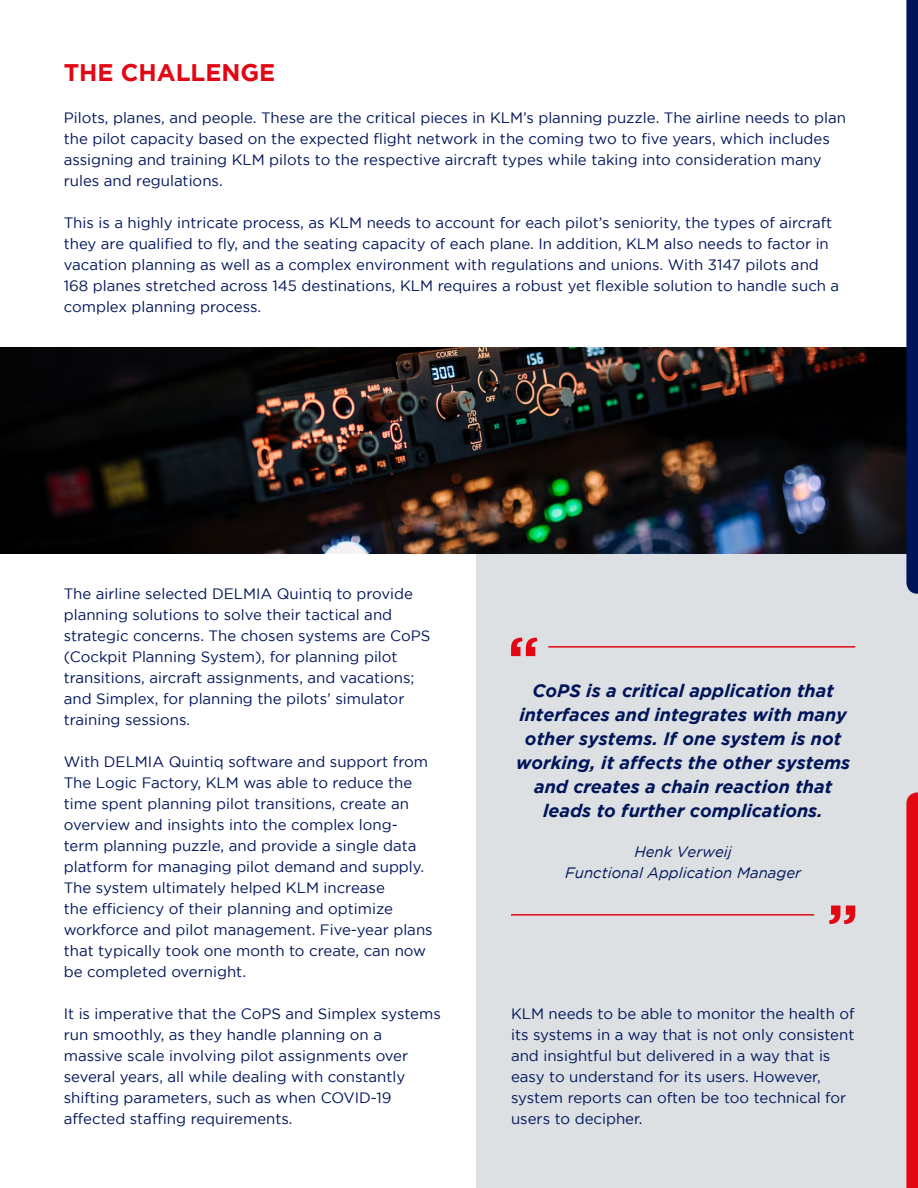
<style>
.page{position:relative;width:918px;height:1188px;background:#fff}
.page>*{position:absolute;margin:0;border:0;box-sizing:border-box;transform-origin:0 0}
.t1{font:700 24px "Gotham";color:#e30613}
.t2{font:italic 700 18px/24px "Gotham";color:#00145a;text-align:center}
.t3{font:15px/21px "Gotham";color:#00145a}
.t4{font:italic 15px/21px "Gotham";color:#00145a;text-align:center}
</style>
<div class="page">
<div style="left:476px;top:381px;width:442px;height:807px;background:#dce0e2"></div>
<hr style="left:548px;top:646px;width:307px;height:2px;background:#e30613">
<svg style="left:511px;top:638px;width:26px;height:18px"></svg>
<hr style="left:511px;top:914px;width:303px;height:2px;background:#e30613">
<svg style="left:829px;top:906px;width:26px;height:18px"></svg>
<img style="left:0;top:347px;width:906px;height:206px">
<svg style="left:906px;top:0;width:12px;height:594px;background:#061a5d"></svg>
<svg style="left:906px;top:792px;width:12px;height:396px;background:#e20f1b"></svg>
<h1 class="t1" style="left:64px;top:59px;width:213px">THE CHALLENGE</h1>
<p class="t3" style="left:64px;top:107px;width:784px">Pilots, planes, and people. These are the critical pieces in KLM’s planning puzzle. The airline needs to plan the pilot capacity based on the expected flight network in the coming two to five years, which includes assigning and training KLM pilots to the respective aircraft types while taking into consideration many rules and regulations.</p>
<p class="t3" style="left:64px;top:212px;width:777px">This is a highly intricate process, as KLM needs to account for each pilot’s seniority, the types of aircraft they are qualified to fly, and the seating capacity of each plane. In addition, KLM also needs to factor in vacation planning as well as a complex environment with regulations and unions. With 3147 pilots and 168 planes stretched across 145 destinations, KLM requires a robust yet flexible solution to handle such a complex planning process.</p>
<p class="t3" style="left:64px;top:583px;width:368px">The airline selected DELMIA Quintiq to provide planning solutions to solve their tactical and strategic concerns. The chosen systems are CoPS (Cockpit Planning System), for planning pilot transitions, aircraft assignments, and vacations; and Simplex, for planning the pilots’ simulator training sessions.</p>
<p class="t3" style="left:64px;top:751px;width:370px">With DELMIA Quintiq software and support from The Logic Factory, KLM was able to reduce the time spent planning pilot transitions, create an overview and insights into the complex long&shy;term planning puzzle, and provide a single data platform for managing pilot demand and supply.<br>The system ultimately helped KLM increase<br>the efficiency of their planning and optimize workforce and pilot management. Five-year plans that typically took one month to create, can now be completed overnight.</p>
<p class="t3" style="left:64px;top:1003px;width:379px">It is imperative that the CoPS and Simplex systems run smoothly, as they handle planning on a massive scale involving pilot assignments over several years, all while dealing with constantly shifting parameters, such as when COVID-19 affected staffing requirements.</p>
<p class="t2" style="left:516px;top:678px;width:336px">CoPS is a critical application that interfaces and integrates with many other systems. If one system is not working, it affects the other systems and creates a chain reaction that leads to further complications.</p>
<p class="t4" style="left:565px;top:841px;width:238px">Henk Verweij<br>Functional Application Manager</p>
<p class="t3" style="left:511px;top:1003px;width:345px">KLM needs to be able to monitor the health of its systems in a way that is not only consistent and insightful but delivered in a way that is easy to understand for its users. However, system reports can often be too technical for users to decipher.</p>
</div>
